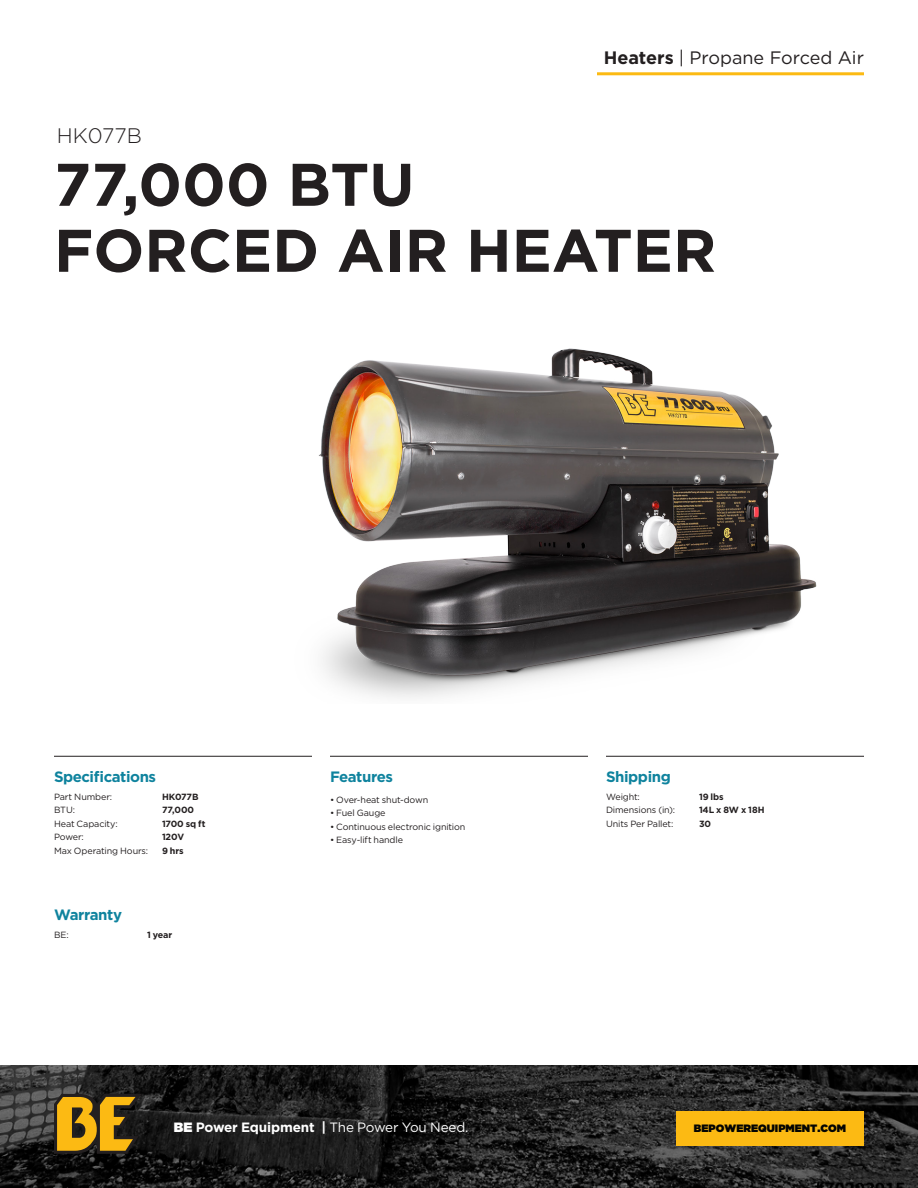
<style>
.page{position:relative;width:918px;height:1188px;background:#fff}
.page>*{position:absolute;margin:0;border:0;box-sizing:border-box;transform-origin:0 0}
.Product_Header{font:700 60px/66px "Gotham";color:#231f20}
.t1{font:300 21px "Gotham";color:#231f20}
.t2{font:18px "Gotham";color:#231f20}
.BODY_HEADER_LEFT_ALI{font:700 15px "Gotham";letter-spacing:-.03em;color:#0f839e}
.t3{font:13.5px "Gotham";letter-spacing:-.015em;color:#fff}
.t4{font:900 10.65px "Gotham";color:#040503}
.BODY_HEADER_LEFT_ALI-2{font:9px "Gotham";letter-spacing:-.015em;color:#231f20}
.BODY_HEADER_LEFT_ALI-3{font:700 9px "Gotham";letter-spacing:-.015em;color:#231f20}
.s1{font-weight:700}
.s2{font-weight:900}
</style>
<div class="page">
<img style="left:0;top:1066px;width:918px;height:122px">
<svg style="left:54px;top:1094px;width:88px;height:60px;background:#906d18"></svg>
<div style="left:676px;top:1111px;width:188px;height:35px;background:#fcba13"></div>
<hr style="left:54px;top:756px;width:258px;height:1px;background:#231f20">
<hr style="left:330px;top:756px;width:258px;height:1px;background:#231f20">
<hr style="left:606px;top:756px;width:258px;height:1px;background:#231f20">
<img style="left:318px;top:348px;width:499px;height:350px">
<hr style="left:597px;top:72px;width:267px;height:3px;background:#fcba13">
<p class="t2" style="left:604px;top:46px;width:262px"><span class="s1">Heaters</span> | Propane Forced Air</p>
<p class="t1" style="left:57px;top:123px;width:87px">HK077B</p>
<p class="Product_Header" style="left:54px;top:151px;width:664px">77,000 BTU<br>FORCED AIR HEATER</p>
<p class="BODY_HEADER_LEFT_ALI" style="left:54px;top:767px;width:104px">Specifications</p>
<p class="BODY_HEADER_LEFT_ALI-2" style="left:54px;top:791px;width:60px">Part Number:</p>
<p class="BODY_HEADER_LEFT_ALI-3" style="left:162px;top:791px;width:38px">HK077B</p>
<p class="BODY_HEADER_LEFT_ALI-2" style="left:54px;top:805px;width:23px">BTU:</p>
<p class="BODY_HEADER_LEFT_ALI-3" style="left:162px;top:804px;width:34px">77,000</p>
<p class="BODY_HEADER_LEFT_ALI-2" style="left:54px;top:818px;width:65px">Heat Capacity:</p>
<p class="BODY_HEADER_LEFT_ALI-3" style="left:162px;top:818px;width:45px">1700 sq ft</p>
<p class="BODY_HEADER_LEFT_ALI-2" style="left:54px;top:832px;width:31px">Power:</p>
<p class="BODY_HEADER_LEFT_ALI-3" style="left:162px;top:831px;width:24px">120V</p>
<p class="BODY_HEADER_LEFT_ALI-2" style="left:54px;top:845px;width:96px">Max Operating Hours:</p>
<p class="BODY_HEADER_LEFT_ALI-3" style="left:162px;top:845px;width:23px">9 hrs</p>
<p class="BODY_HEADER_LEFT_ALI" style="left:54px;top:905px;width:70px">Warranty</p>
<p class="BODY_HEADER_LEFT_ALI-2" style="left:54px;top:929px;width:16px">BE:</p>
<p class="BODY_HEADER_LEFT_ALI-3" style="left:147px;top:929px;width:27px">1 year</p>
<p class="BODY_HEADER_LEFT_ALI" style="left:330px;top:767px;width:65px">Features</p>
<p class="BODY_HEADER_LEFT_ALI-2" style="left:330px;top:794px;width:100px">• Over-heat shut-down</p>
<p class="BODY_HEADER_LEFT_ALI-2" style="left:330px;top:808px;width:57px">• Fuel Gauge</p>
<p class="BODY_HEADER_LEFT_ALI-2" style="left:330px;top:821px;width:137px">• Continuous electronic ignition</p>
<p class="BODY_HEADER_LEFT_ALI-2" style="left:330px;top:835px;width:75px">• Easy-lift handle</p>
<p class="BODY_HEADER_LEFT_ALI" style="left:606px;top:767px;width:66px">Shipping</p>
<p class="BODY_HEADER_LEFT_ALI-2" style="left:606px;top:791px;width:35px">Weight:</p>
<p class="BODY_HEADER_LEFT_ALI-3" style="left:699px;top:791px;width:26px">19 lbs</p>
<p class="BODY_HEADER_LEFT_ALI-2" style="left:606px;top:805px;width:71px">Dimensions (in):</p>
<p class="BODY_HEADER_LEFT_ALI-3" style="left:699px;top:804px;width:67px">14L x 8W x 18H</p>
<p class="BODY_HEADER_LEFT_ALI-2" style="left:606px;top:818px;width:69px">Units Per Pallet:</p>
<p class="BODY_HEADER_LEFT_ALI-3" style="left:699px;top:818px;width:14px">30</p>
<h3 class="t3" style="left:174px;top:1119px;width:296px"><span class="s2">BE</span> <span class="s1">Power Equipment |</span> The Power You Need.</h3>
<p class="t4" style="left:694px;top:1121px;width:154px">BEPOWEREQUIPMENT.COM</p>
</div>
